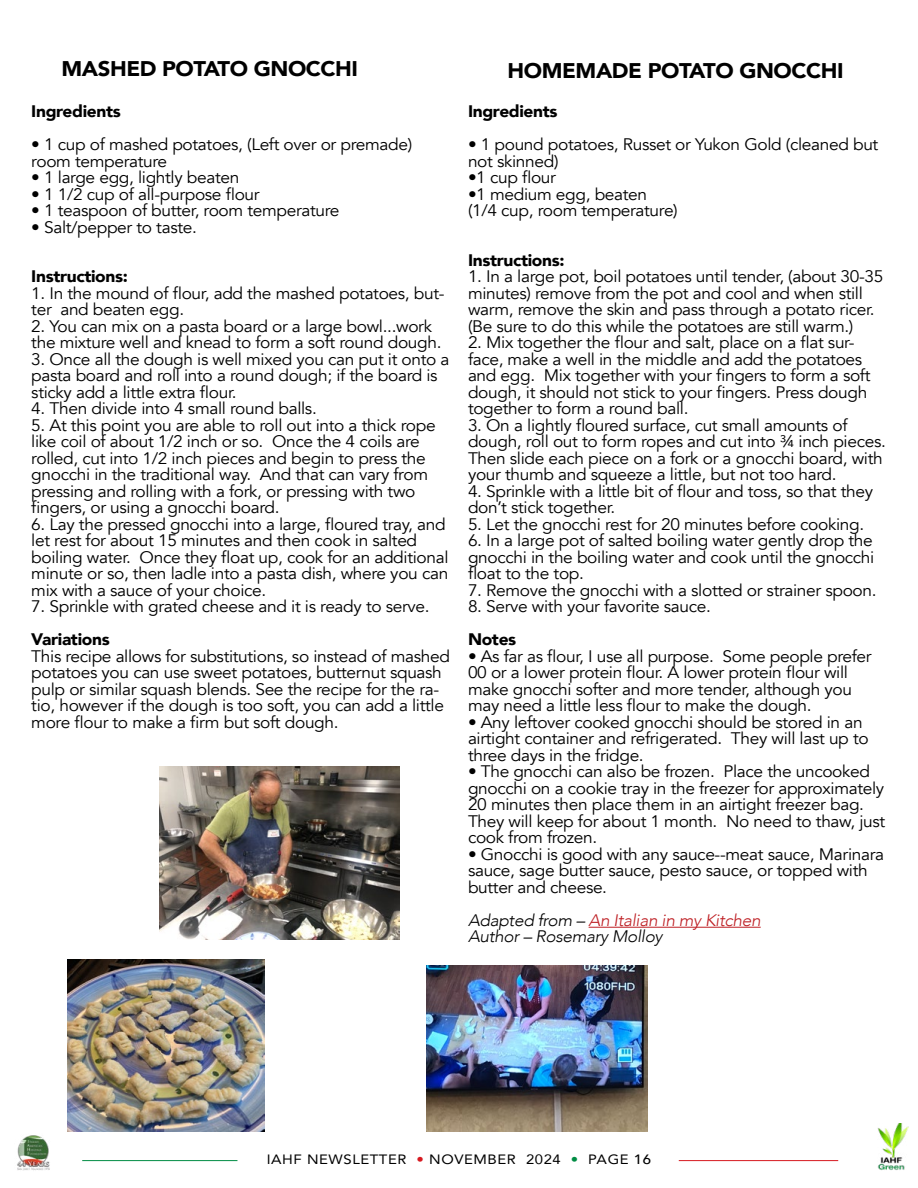
<style>
.page{position:relative;width:918px;height:1188px;background:#fff}
.page>*{position:absolute;margin:0;border:0;box-sizing:border-box;transform-origin:0 0}
.t1{font:900 21.15px "Avenir";letter-spacing:-.02em;color:#000;scale:1.04 1}
.t2{font:16.65px/16.5px "Avenir";letter-spacing:-.02em;color:#000;scale:1.04 1}
.t3{font:900 16.65px "Avenir";letter-spacing:-.02em;color:#000;scale:1.04 1}
.t4{font:italic 300 16.65px/16.5px "Avenir";letter-spacing:-.02em;color:#000;scale:1.04 1}
.t5{font:13.5px "Avenir";letter-spacing:.04em;color:#000;scale:1.1 1}
.s1{color:#be1f24}
.s2{color:#d71920}
.s3{color:#008c44}
.s4{font-weight:500}
</style>
<div class="page">
<hr style="left:589px;top:927px;width:172px;height:1px;background:#be1f24">
<img style="left:68px;top:959px;width:197px;height:172px">
<img style="left:160px;top:767px;width:240px;height:173px">
<img style="left:427px;top:966px;width:221px;height:165px">
<img style="left:877px;top:1124px;width:32px;height:46px">
<hr style="left:82px;top:1160px;width:155px;height:1px;background:#008c44">
<hr style="left:679px;top:1160px;width:159px;height:1px;background:#d71920">
<img style="left:17px;top:1135px;width:33px;height:36px">
<p class="t1" style="left:62px;top:51px;width:287px">MASHED POTATO GNOCCHI</p>
<p class="t1" style="left:508px;top:53px;width:325px">HOMEMADE POTATO GNOCCHI</p>
<p class="t3" style="left:31px;top:97px;width:88px">Ingredients</p>
<p class="t2" style="left:31px;top:137px;width:368px">• 1 cup of mashed potatoes, (Left over or premade) room temperature</p>
<p class="t2" style="left:31px;top:170px;width:202px">• 1 large egg, lightly beaten</p>
<p class="t2" style="left:31px;top:186px;width:221px">• 1 1/2 cup of all-purpose flour</p>
<p class="t2" style="left:31px;top:203px;width:298px">• 1 teaspoon of butter, room temperature</p>
<p class="t2" style="left:31px;top:219px;width:161px">• Salt/pepper to taste.</p>
<p class="t3" style="left:31px;top:262px;width:94px">Instructions:</p>
<p class="t2" style="left:31px;top:285px;width:399px">1. In the mound of flour, add the mashed potatoes, but&shy;ter and beaten egg.</p>
<p class="t2" style="left:31px;top:318px;width:396px">2. You can mix on a pasta board or a large bowl...work the mixture well and knead to form a soft round dough.</p>
<p class="t2" style="left:31px;top:351px;width:404px">3. Once all the dough is well mixed you can put it onto a pasta board and roll into a round dough; if the board is sticky add a little extra flour.</p>
<p class="t2" style="left:31px;top:401px;width:276px">4. Then divide into 4 small round balls.</p>
<p class="t2" style="left:31px;top:417px;width:390px">5. At this point you are able to roll out into a thick rope like coil of about 1/2 inch or so. Once the 4 coils are rolled, cut into 1/2 inch pieces and begin to press the gnocchi in the traditional way. And that can vary from pressing and rolling with a fork, or pressing with two fingers, or using a gnocchi board.</p>
<p class="t2" style="left:31px;top:516px;width:403px">6. Lay the pressed gnocchi into a large, floured tray, and let rest for about 15 minutes and then cook in salted boiling water. Once they float up, cook for an additional minute or so, then ladle into a pasta dish, where you can mix with a sauce of your choice.</p>
<p class="t2" style="left:31px;top:599px;width:384px">7. Sprinkle with grated cheese and it is ready to serve.</p>
<p class="t3" style="left:31px;top:625px;width:77px">Variations</p>
<p class="t2" style="left:31px;top:648px;width:404px">This recipe allows for substitutions, so instead of mashed potatoes you can use sweet potatoes, butternut squash pulp or similar squash blends. See the recipe for the ra&shy;tio, however if the dough is too soft, you can add a little more flour to make a firm but soft dough.</p>
<p class="t3" style="left:468px;top:97px;width:88px">Ingredients</p>
<p class="t2" style="left:468px;top:137px;width:396px">• 1 pound potatoes, Russet or Yukon Gold (cleaned but not skinned)</p>
<p class="t2" style="left:468px;top:170px;width:86px">•1 cup flour</p>
<p class="t2" style="left:468px;top:186px;width:203px">•1 medium egg, beaten (1/4 cup, room temperature)</p>
<p class="t3" style="left:468px;top:246px;width:94px">Instructions:</p>
<p class="t2" style="left:468px;top:269px;width:401px">1. In a large pot, boil potatoes until tender, (about 30-35 minutes) remove from the pot and cool and when still warm, remove the skin and pass through a potato ricer. (Be sure to do this while the potatoes are still warm.)</p>
<p class="t2" style="left:468px;top:335px;width:389px">2. Mix together the flour and salt, place on a flat sur&shy;face, make a well in the middle and add the potatoes and egg. Mix together with your fingers to form a soft dough, it should not stick to your fingers. Press dough together to form a round ball.</p>
<p class="t2" style="left:468px;top:417px;width:403px">3. On a lightly floured surface, cut small amounts of dough, roll out to form ropes and cut into ¾ inch pieces.<br>Then slide each piece on a fork or a gnocchi board, with your thumb and squeeze a little, but not too hard.</p>
<p class="t2" style="left:468px;top:483px;width:391px">4. Sprinkle with a little bit of flour and toss, so that they don’t stick together.</p>
<p class="t2" style="left:468px;top:516px;width:382px">5. Let the gnocchi rest for 20 minutes before cooking.</p>
<p class="t2" style="left:468px;top:533px;width:392px;text-align:justify">6. In a large pot of salted boiling water gently drop the gnocchi in the boiling water and cook until the gnocchi float to the top.</p>
<p class="t2" style="left:468px;top:582px;width:394px">7. Remove the gnocchi with a slotted or strainer spoon.</p>
<p class="t2" style="left:468px;top:599px;width:235px">8. Serve with your favorite sauce.</p>
<p class="t3" style="left:468px;top:625px;width:48px">Notes</p>
<p class="t2" style="left:468px;top:648px;width:390px">• As far as flour, I use all purpose. Some people prefer 00 or a lower protein flour. A lower protein flour will make gnocchi softer and more tender, although you may need a little less flour to make the dough.</p>
<p class="t2" style="left:468px;top:714px;width:387px">• Any leftover cooked gnocchi should be stored in an airtight container and refrigerated. They will last up to three days in the fridge.</p>
<p class="t2" style="left:468px;top:764px;width:403px">• The gnocchi can also be frozen. Place the uncooked gnocchi on a cookie tray in the freezer for approximately 20 minutes then place them in an airtight freezer bag.<br>They will keep for about 1 month. No need to thaw, just cook from frozen.</p>
<p class="t2" style="left:468px;top:846px;width:402px">• Gnocchi is good with any sauce--meat sauce, Marinara sauce, sage butter sauce, pesto sauce, or topped with butter and cheese.</p>
<p class="t4" style="left:468px;top:912px;width:283px">Adapted from – <span class="s1">An Italian in my Kitchen<br></span>Author – Rosemary Molloy</p>
<p class="t5" style="left:267px;top:1149px;width:351px">IAHF NEWSLETTER <span class="s2">•</span> NOVEMBER 2024 <span class="s3">•</span> PAGE <span class="s4">16</span></p>
</div>
